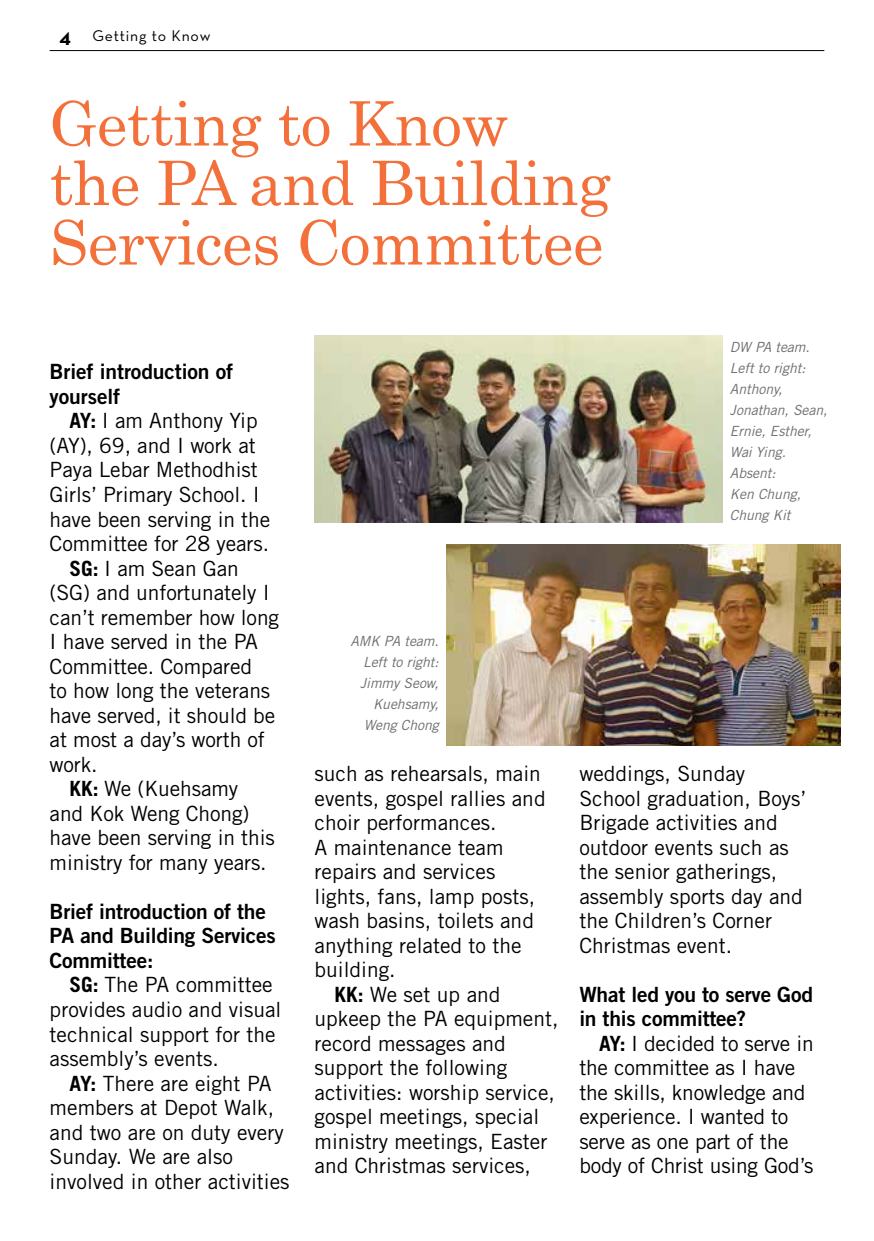
<style>
.page{position:relative;width:874px;height:1241px;background:#fff}
.page>*{position:absolute;margin:0;border:0;box-sizing:border-box;transform-origin:0 0}
.t1{font:61.25px/59.5px "Century";letter-spacing:-.01em;color:#f3703a}
.t2{font:21px/24.5px "Trade Gothic";color:#000}
.t3{font:21px/24.5px "Trade Gothic Bold Two";letter-spacing:-.01em;color:#000}
.t4{font:700 21px "Neutra Text";color:#000}
.t5{font:15.75px "Neutra Text";letter-spacing:.05em;color:#000}
.t6{font:italic 14px/21px "Trade Gothic";letter-spacing:-.005em;color:#6d6e71}
.s1{font-weight:700}
</style>
<div class="page">
<img style="left:314px;top:335px;width:407px;height:187px">
<img style="left:446px;top:544px;width:393px;height:201px">
<hr style="left:50px;top:50px;width:773px;height:1px;background:#000">
<p class="t4" style="left:60px;top:22px;width:13px">4</p>
<p class="t5" style="left:92px;top:26px;width:119px">Getting to Know</p>
<h1 class="t1" style="left:50px;top:88px;width:562px">Getting to Know the PA and Building<br>Services Committee</h1>
<p class="t3" style="left:50px;top:359px;width:185px">Brief introduction of yourself</p>
<p class="t2" style="left:69px;top:408px;width:190px"><span class="s1">AY:</span> I am Anthony Yip</p>
<p class="t2" style="left:50px;top:433px;width:207px">(AY), 69, and I work at</p>
<p class="t2" style="left:50px;top:457px;width:209px">Paya Lebar Methodhist</p>
<p class="t2" style="left:50px;top:482px;width:211px">Girls’ Primary School. I</p>
<p class="t2" style="left:50px;top:506px;width:222px">have been serving in the</p>
<p class="t2" style="left:50px;top:531px;width:221px">Committee for 28 years.</p>
<p class="t2" style="left:69px;top:555px;width:171px"><span class="s1">SG:</span> I am Sean Gan</p>
<p class="t2" style="left:50px;top:580px;width:221px">(SG) and unfortunately I</p>
<p class="t2" style="left:50px;top:604px;width:231px">can’t remember how long</p>
<p class="t2" style="left:50px;top:629px;width:210px">I have served in the PA</p>
<p class="t2" style="left:50px;top:653px;width:204px">Committee. Compared</p>
<p class="t2" style="left:50px;top:678px;width:222px">to how long the veterans</p>
<p class="t2" style="left:50px;top:702px;width:227px">have served, it should be</p>
<p class="t2" style="left:50px;top:727px;width:217px">at most a day’s worth of</p>
<p class="t2" style="left:50px;top:751px;width:49px">work.</p>
<p class="t2" style="left:69px;top:776px;width:170px"><span class="s1">KK:</span> We (Kuehsamy</p>
<p class="t2" style="left:50px;top:800px;width:201px">and Kok Weng Chong)</p>
<p class="t2" style="left:50px;top:825px;width:226px">have been serving in this</p>
<p class="t2" style="left:50px;top:849px;width:218px">ministry for many years.</p>
<p class="t3" style="left:50px;top:898px;width:227px">Brief introduction of the<br>PA and Building Services<br>Committee:</p>
<p class="t2" style="left:50px;top:972px;width:233px;text-indent:20px"><span class="s1">SG:</span> The PA committee provides audio and visual technical support for the assembly’s events.</p>
<p class="t2" style="left:50px;top:1070px;width:241px;text-indent:20px"><span class="s1">AY:</span> There are eight PA members at Depot Walk, and two are on duty every<br>Sunday. We are also involved in other activities</p>
<p class="t6" style="left:729px;top:336px;width:99px">DW PA team.<br>Left to right:<br>Anthony,<br>Jonathan, Sean,<br>Ernie, Esther,<br>Wai Ying.<br>Absent:<br>Ken Chung,<br>Chung Kit</p>
<p class="t6" style="left:350px;top:630px;width:90px;text-align:right">AMK PA team.<br>Left to right:<br>Jimmy Seow,<br>Kuehsamy,<br>Weng Chong</p>
<p class="t2" style="left:314px;top:760px;width:228px">such as rehearsals, main</p>
<p class="t2" style="left:314px;top:785px;width:232px">events, gospel rallies and</p>
<p class="t2" style="left:314px;top:810px;width:183px">choir performances.</p>
<p class="t2" style="left:314px;top:834px;width:190px">A maintenance team</p>
<p class="t2" style="left:314px;top:859px;width:182px">repairs and services</p>
<p class="t2" style="left:314px;top:883px;width:222px">lights, fans, lamp posts,</p>
<p class="t2" style="left:314px;top:908px;width:221px">wash basins, toilets and</p>
<p class="t2" style="left:314px;top:932px;width:209px">anything related to the</p>
<p class="t2" style="left:314px;top:957px;width:83px">building.</p>
<p class="t2" style="left:334px;top:981px;width:168px"><span class="s1">KK:</span> We set up and</p>
<p class="t2" style="left:314px;top:1006px;width:245px">upkeep the PA equipment,</p>
<p class="t2" style="left:314px;top:1030px;width:193px">record messages and</p>
<p class="t2" style="left:314px;top:1055px;width:194px">support the following</p>
<p class="t2" style="left:314px;top:1079px;width:242px">activities: worship service,</p>
<p class="t2" style="left:314px;top:1104px;width:226px">gospel meetings, special</p>
<p class="t2" style="left:314px;top:1128px;width:234px">ministry meetings, Easter</p>
<p class="t2" style="left:314px;top:1153px;width:218px">and Christmas services,</p>
<p class="t2" style="left:579px;top:761px;width:228px">weddings, Sunday<br>School graduation, Boys’<br>Brigade activities and outdoor events such as the senior gatherings, assembly sports day and the Children’s Corner<br>Christmas event.</p>
<p class="t3" style="left:579px;top:981px;width:235px">What led you to serve God in this committee?</p>
<p class="t2" style="left:579px;top:1030px;width:236px;text-indent:20px"><span class="s1">AY:</span> I decided to serve in the committee as I have the skills, knowledge and experience. I wanted to serve as one part of the body of Christ using God’s</p>
</div>
